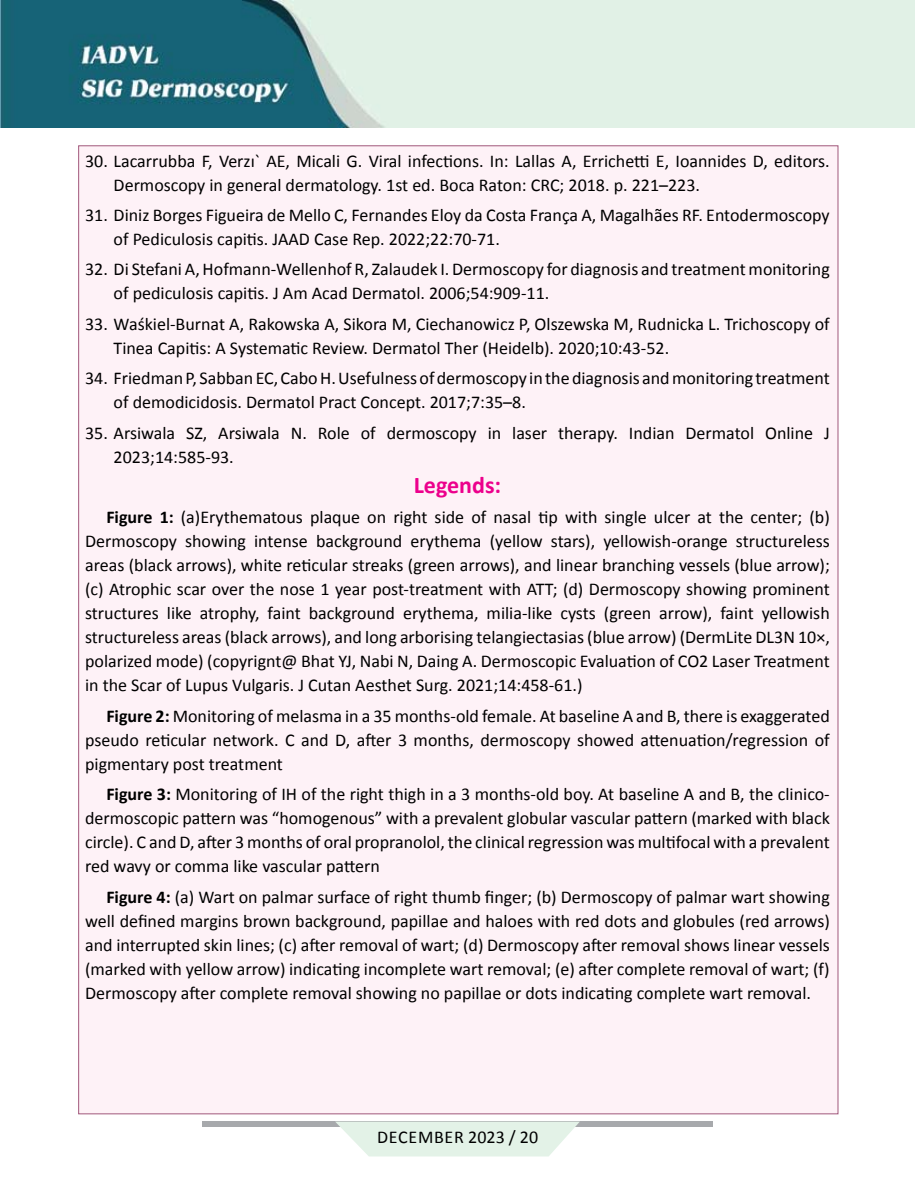
<style>
.page{position:relative;width:915px;height:1191px;background:#fff}
.page>*{position:absolute;margin:0;border:0;box-sizing:border-box;transform-origin:0 0}
.t1{font:700 24px "Calibri";color:#ec008c}
.t2{font:18px/24px "Calibri";color:#000}
.t3{font:18px "Calibri";letter-spacing:.04em;color:#000}
.s1{font-weight:700}
</style>
<div class="page">
<div style="left:202px;top:1121px;width:510px;height:6px;background:#a7a9ac"></div>
<svg style="left:335px;top:1121px;width:244px;height:35px;background:#e5f2e8"></svg>
<img style="left:0;top:0;width:914px;height:127px">
<div style="left:78px;top:145px;width:760px;height:969px;background:#fef2f7;border:1px solid #a1587b"></div>
<p class="t2" style="left:114px;top:149px;width:717px;text-indent:-28px">30. Lacarrubba F, Verzı` AE, Micali G. Viral infections. In: Lallas A, Errichetti E, Ioannides D, editors.<br>Dermoscopy in general dermatology. 1st ed. Boca Raton: CRC; 2018. p. 221–223.</p>
<p class="t2" style="left:114px;top:203px;width:717px;text-indent:-28px">31. Diniz Borges Figueira de Mello C, Fernandes Eloy da Costa França A, Magalhães RF. Entodermoscopy of Pediculosis capitis. JAAD Case Rep. 2022;22:70-71.</p>
<p class="t2" style="left:114px;top:257px;width:717px;text-indent:-28px">32. Di Stefani A, Hofmann-Wellenhof R, Zalaudek I. Dermoscopy for diagnosis and treatment monitoring of pediculosis capitis. J Am Acad Dermatol. 2006;54:909-11.</p>
<p class="t2" style="left:114px;top:312px;width:717px;text-indent:-28px">33. Waśkiel-Burnat A, Rakowska A, Sikora M, Ciechanowicz P, Olszewska M, Rudnicka L. Trichoscopy of<br>Tinea Capitis: A Systematic Review. Dermatol Ther (Heidelb). 2020;10:43-52.</p>
<p class="t2" style="left:114px;top:366px;width:717px;text-indent:-28px">34. Friedman P, Sabban EC, Cabo H. Usefulness of dermoscopy in the diagnosis and monitoring treatment of demodicidosis. Dermatol Pract Concept. 2017;7:35–8.</p>
<p class="t2" style="left:114px;top:421px;width:717px;text-indent:-28px">35. Arsiwala SZ, Arsiwala N. Role of dermoscopy in laser therapy. Indian Dermatol Online J<br>2023;14:585-93.</p>
<h1 class="t1" style="left:413px;top:470px;width:89px">Legends:</h1>
<p class="t2" style="left:85px;top:505px;width:746px;text-align:justify;text-indent:21px"><span class="s1">Figure 1:</span> (a)Erythematous plaque on right side of nasal tip with single ulcer at the center; (b)<br>Dermoscopy showing intense background erythema (yellow stars), yellowish-orange structureless areas (black arrows), white reticular streaks (green arrows), and linear branching vessels (blue arrow); (c) Atrophic scar over the nose 1 year post-treatment with ATT; (d) Dermoscopy showing prominent structures like atrophy, faint background erythema, milia-like cysts (green arrow), faint yellowish structureless areas (black arrows), and long arborising telangiectasias (blue arrow) (DermLite DL3N 10×, polarized mode) (copyrignt@ Bhat YJ, Nabi N, Daing A. Dermoscopic Evaluation of CO2 Laser Treatment in the Scar of Lupus Vulgaris. J Cutan Aesthet Surg. 2021;14:458-61.)</p>
<p class="t2" style="left:85px;top:704px;width:746px;text-align:justify;text-indent:21px"><span class="s1">Figure 2:</span> Monitoring of melasma in a 35 months-old female. At baseline A and B, there is exaggerated pseudo reticular network. C and D, after 3 months, dermoscopy showed attenuation/regression of pigmentary post treatment</p>
<p class="t2" style="left:85px;top:782px;width:746px;text-align:justify;text-indent:21px"><span class="s1">Figure 3:</span> Monitoring of IH of the right thigh in a 3 months-old boy. At baseline A and B, the clinico&shy;dermoscopic pattern was “homogenous” with a prevalent globular vascular pattern (marked with black circle). C and D, after 3 months of oral propranolol, the clinical regression was multifocal with a prevalent red wavy or comma like vascular pattern</p>
<p class="t2" style="left:85px;top:884px;width:746px;text-align:justify;text-indent:21px"><span class="s1">Figure 4:</span> (a) Wart on palmar surface of right thumb finger; (b) Dermoscopy of palmar wart showing well defined margins brown background, papillae and haloes with red dots and globules (red arrows) and interrupted skin lines; (c) after removal of wart; (d) Dermoscopy after removal shows linear vessels (marked with yellow arrow) indicating incomplete wart removal; (e) after complete removal of wart; (f)<br>Dermoscopy after complete removal showing no papillae or dots indicating complete wart removal.</p>
<p class="t3" style="left:377px;top:1125px;width:162px">December 2023 / 20</p>
</div>
